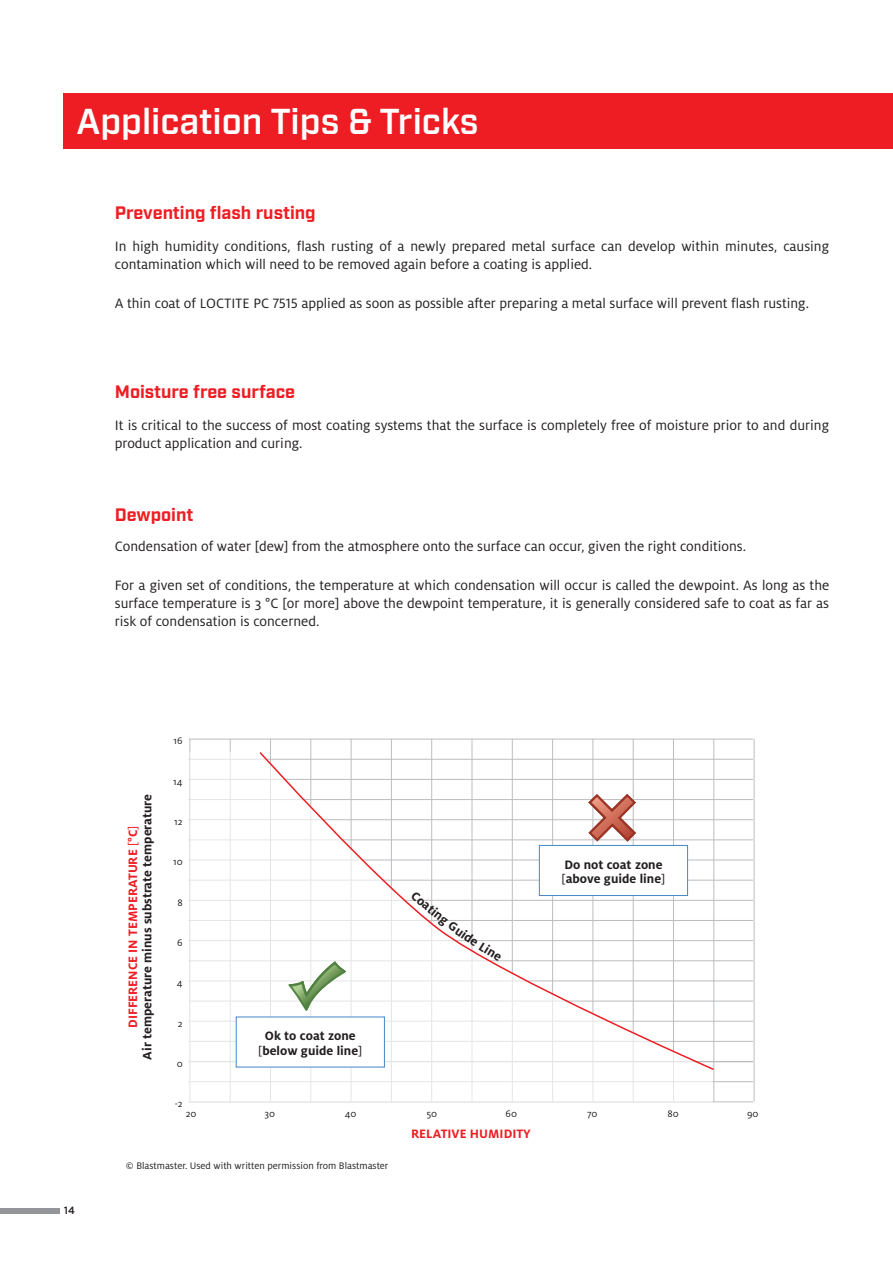
<style>
.page{position:relative;width:893px;height:1263px;background:#fff}
.page>*{position:absolute;margin:0;border:0;box-sizing:border-box;transform-origin:0 0}
.t1{font:600 36px "Industry";color:#fff}
.t2{font:700 18px "Industry";color:#ee1d23}
.t3{font:15px/18px "Henkel Milo";color:#231f20}
.t4{font:700 13.5px/14.2px "Henkel Milo";color:#231f20;text-align:center}
.t5{font:700 13.5px "Henkel Milo";color:#ee1d23}
.t6{font:10.5px "Henkel Milo";color:#231f20}
.t7{font:600 10.5px "Industry";color:#231f20}
.s1{color:#ee1d23}
.s2{font-weight:400;color:#ee1d23}
.s3{font-weight:400}
</style>
<div class="page">
<div style="left:0;top:1208px;width:60px;height:6px;background:#939598"></div>
<hr style="left:189px;top:1101px;width:564px;height:1px;background:#bcbdc0">
<hr style="left:189px;top:1081px;width:564px;height:1px;background:#bcbdc0">
<hr style="left:189px;top:1061px;width:564px;height:1px;background:#bcbdc0">
<hr style="left:189px;top:1041px;width:564px;height:1px;background:#bcbdc0">
<hr style="left:189px;top:1021px;width:564px;height:1px;background:#bcbdc0">
<hr style="left:189px;top:1001px;width:564px;height:1px;background:#bcbdc0">
<hr style="left:189px;top:980px;width:564px;height:1px;background:#bcbdc0">
<hr style="left:189px;top:960px;width:564px;height:1px;background:#bcbdc0">
<hr style="left:189px;top:940px;width:564px;height:1px;background:#bcbdc0">
<hr style="left:189px;top:920px;width:564px;height:1px;background:#bcbdc0">
<hr style="left:189px;top:900px;width:564px;height:1px;background:#bcbdc0">
<hr style="left:189px;top:880px;width:564px;height:1px;background:#bcbdc0">
<hr style="left:189px;top:860px;width:564px;height:1px;background:#bcbdc0">
<hr style="left:189px;top:839px;width:564px;height:1px;background:#bcbdc0">
<hr style="left:189px;top:819px;width:564px;height:1px;background:#bcbdc0">
<hr style="left:189px;top:799px;width:564px;height:1px;background:#bcbdc0">
<hr style="left:189px;top:779px;width:564px;height:1px;background:#bcbdc0">
<hr style="left:189px;top:759px;width:564px;height:1px;background:#bcbdc0">
<hr style="left:189px;top:739px;width:564px;height:1px;background:#bcbdc0">
<hr style="left:190px;top:739px;width:1px;height:362px;background:#bcbdc0">
<hr style="left:230px;top:739px;width:1px;height:362px;background:#bcbdc0">
<hr style="left:270px;top:739px;width:1px;height:362px;background:#bcbdc0">
<hr style="left:310px;top:739px;width:1px;height:362px;background:#bcbdc0">
<hr style="left:351px;top:739px;width:1px;height:362px;background:#bcbdc0">
<hr style="left:391px;top:739px;width:1px;height:362px;background:#bcbdc0">
<hr style="left:431px;top:739px;width:1px;height:362px;background:#bcbdc0">
<hr style="left:472px;top:739px;width:1px;height:362px;background:#bcbdc0">
<hr style="left:512px;top:739px;width:1px;height:362px;background:#bcbdc0">
<hr style="left:552px;top:739px;width:1px;height:362px;background:#bcbdc0">
<hr style="left:593px;top:739px;width:1px;height:362px;background:#bcbdc0">
<hr style="left:633px;top:739px;width:1px;height:362px;background:#bcbdc0">
<hr style="left:673px;top:739px;width:1px;height:362px;background:#bcbdc0">
<hr style="left:713px;top:739px;width:1px;height:362px;background:#bcbdc0">
<hr style="left:754px;top:739px;width:1px;height:362px;background:#bcbdc0">
<svg style="left:189px;top:751px;width:524px;height:351px"></svg>
<svg style="left:259px;top:751px;width:456px;height:320px"></svg>
<img style="left:588px;top:793px;width:48px;height:49px">
<img style="left:288px;top:961px;width:59px;height:51px">
<div style="left:236px;top:1017px;width:149px;height:50px;background:#fff"></div>
<div style="left:539px;top:845px;width:149px;height:51px;background:#fff;border:1px solid #4488c7"></div>
<div style="left:64px;top:94px;width:829px;height:55px;background:#ee1d23"></div>
<svg style="left:410px;top:891px;width:92px;height:70px"></svg>
<h1 class="t1" style="left:77px;top:100px;width:404px">Application Tips &amp; Tricks</h1>
<p class="t2" style="left:115px;top:202px;width:202px">Preventing flash rusting</p>
<p class="t3" style="left:115px;top:237px;width:716px">In high humidity conditions, flash rusting of a newly prepared metal surface can develop within minutes, causing contamination which will need to be removed again before a coating is applied.</p>
<p class="t3" style="left:115px;top:295px;width:696px">A thin coat of LOCTITE PC 7515 applied as soon as possible after preparing a metal surface will prevent flash rusting.</p>
<p class="t2" style="left:115px;top:381px;width:182px">Moisture free surface</p>
<p class="t3" style="left:115px;top:416px;width:716px">It is critical to the success of most coating systems that the surface is completely free of moisture prior to and during product application and curing.</p>
<p class="t2" style="left:115px;top:504px;width:80px">Dewpoint</p>
<p class="t3" style="left:115px;top:537px;width:633px">Condensation of water [dew] from the atmosphere onto the surface can occur, given the right conditions.</p>
<p class="t3" style="left:115px;top:577px;width:716px;text-align:justify">For a given set of conditions, the temperature at which condensation will occur is called the dewpoint. As long as the surface temperature is 3 °C [or more] above the dewpoint temperature, it is generally considered safe to coat as far as risk of condensation is concerned.</p>
<p class="t4" style="left:126px;top:1060px;width:267px;rotate:-90deg"><span class="s1">DIFFERENCE IN TEMPERATURE</span> <span class="s2">[</span><span class="s1">°C</span><span class="s2">]<br></span>Air temperature minus substrate temperature</p>
<p class="t6" style="left:174px;top:735px;width:11px">16</p>
<p class="t6" style="left:173px;top:776px;width:11px">14</p>
<p class="t6" style="left:174px;top:816px;width:10px">12</p>
<p class="t6" style="left:173px;top:856px;width:11px">10</p>
<p class="t6" style="left:177px;top:897px;width:7px">8</p>
<p class="t6" style="left:177px;top:937px;width:7px">6</p>
<p class="t6" style="left:177px;top:977px;width:7px">4</p>
<p class="t6" style="left:178px;top:1018px;width:6px">2</p>
<p class="t6" style="left:177px;top:1058px;width:8px">0</p>
<p class="t6" style="left:175px;top:1098px;width:9px">-2</p>
<p class="t4" style="left:258px;top:1029px;width:106px">Ok to coat zone <span class="s3">[</span>below guide line<span class="s3">]</span></p>
<p class="t4" style="left:562px;top:857px;width:105px;text-align:left">Do not coat zone <span class="s3">[</span>above guide line<span class="s3">]</span></p>
<p class="t6" style="left:186px;top:1108px;width:12px">20</p>
<p class="t6" style="left:264px;top:1108px;width:12px">30</p>
<p class="t6" style="left:345px;top:1108px;width:13px">40</p>
<p class="t6" style="left:426px;top:1108px;width:12px">50</p>
<p class="t6" style="left:505px;top:1108px;width:13px">60</p>
<p class="t6" style="left:587px;top:1108px;width:12px">70</p>
<p class="t6" style="left:668px;top:1108px;width:13px">80</p>
<p class="t6" style="left:747px;top:1108px;width:13px">90</p>
<p class="t5" style="left:411px;top:1125px;width:121px">RELATIVE HUMIDITY</p>
<p class="t7" style="left:64px;top:1204px;width:12px">14</p>
<p class="t6" style="left:126px;top:1160px;width:264px">© Blastmaster. Used with written permission from Blastmaster</p>
</div>
